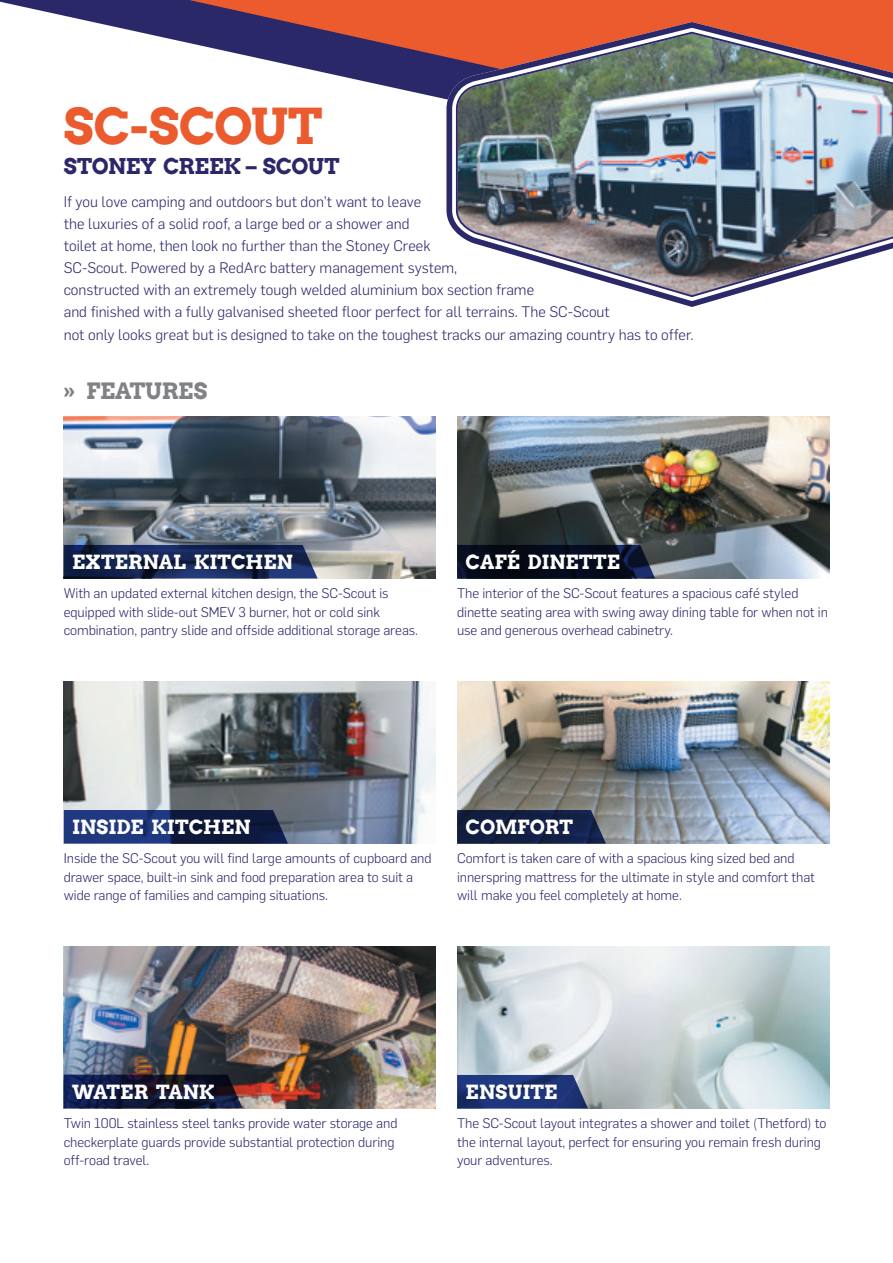
<style>
.page{position:relative;width:893px;height:1263px;background:#fff}
.page>*{position:absolute;margin:0;border:0;box-sizing:border-box;transform-origin:0 0}
.t1{font:700 49.5px "Arvo";letter-spacing:-.01em;color:#eb5b2d}
.t2{font:700 22.5px "Arvo";letter-spacing:-.01em;color:#808285}
.t3{font:700 21.75px "Arvo";letter-spacing:-.02em;color:#2b286a}
.t4{font:700 19.5px "Arvo";letter-spacing:.005em;color:#fff}
.t5{font:300 15px/22.2px "Flama";color:#2b286a}
.t6{font:300 13.65px/18.5px "Flama";letter-spacing:-.005em;color:#2b286a}
</style>
<div class="page">
<svg style="left:0;top:0;width:893px;height:98px"></svg>
<div style="left:441px;top:14px;width:452px;height:85px;background:#eb5b2d"></div>
<svg style="left:444px;top:18px;width:449px;height:289px"></svg>
<img style="left:455px;top:30px;width:438px;height:268px">
<img style="left:457px;top:682px;width:372px;height:161px">
<svg style="left:457px;top:810px;width:149px;height:34px"></svg>
<img style="left:64px;top:682px;width:372px;height:161px">
<svg style="left:64px;top:810px;width:224px;height:34px"></svg>
<img style="left:457px;top:417px;width:372px;height:161px">
<svg style="left:457px;top:545px;width:198px;height:33px"></svg>
<img style="left:457px;top:947px;width:372px;height:161px">
<svg style="left:457px;top:1075px;width:131px;height:33px"></svg>
<img style="left:64px;top:947px;width:372px;height:161px">
<svg style="left:64px;top:1074px;width:179px;height:34px"></svg>
<img style="left:64px;top:417px;width:372px;height:161px">
<svg style="left:64px;top:545px;width:254px;height:33px"></svg>
<h1 class="t1" style="left:64px;top:95px;width:261px">SC-SCOUT</h1>
<h3 class="t3" style="left:64px;top:153px;width:277px">STONEY CREEK – SCOUT</h3>
<p class="t5" style="left:64px;top:190px;width:631px">If you love camping and outdoors but don’t want to leave<br>the luxuries of a solid roof, a large bed or a shower and<br>toilet at home, then look no further than the Stoney Creek<br>SC-Scout. Powered by a RedArc battery management system,<br>constructed with an extremely tough welded aluminium box section frame<br>and finished with a fully galvanised sheeted floor perfect for all terrains. The SC-Scout<br>not only looks great but is designed to take on the toughest tracks our amazing country has to offer.</p>
<h2 class="t2" style="left:64px;top:377px;width:145px">» FEATURES</h2>
<h3 class="t4" style="left:72px;top:550px;width:222px">EXTERNAL KITCHEN</h3>
<p class="t6" style="left:64px;top:583px;width:356px">With an updated external kitchen design, the SC-Scout is equipped with slide-out SMEV 3 burner, hot or cold sink combination, pantry slide and offside additional storage areas.</p>
<h3 class="t4" style="left:466px;top:550px;width:156px">CAFÉ DINETTE</h3>
<p class="t6" style="left:457px;top:583px;width:372px">The interior of the SC-Scout features a spacious café styled dinette seating area with swing away dining table for when not in use and generous overhead cabinetry.</p>
<h3 class="t4" style="left:72px;top:815px;width:180px">INSIDE KITCHEN</h3>
<p class="t6" style="left:64px;top:848px;width:369px">Inside the SC-Scout you will find large amounts of cupboard and drawer space, built-in sink and food preparation area to suit a wide range of families and camping situations.</p>
<h3 class="t4" style="left:466px;top:815px;width:109px">COMFORT</h3>
<p class="t6" style="left:457px;top:848px;width:359px">Comfort is taken care of with a spacious king sized bed and innerspring mattress for the ultimate in style and comfort that will make you feel completely at home.</p>
<h3 class="t4" style="left:72px;top:1080px;width:144px">WATER TANK</h3>
<p class="t6" style="left:64px;top:1113px;width:335px">Twin 100L stainless steel tanks provide water storage and checkerplate guards provide substantial protection during off-road travel.</p>
<h3 class="t4" style="left:466px;top:1080px;width:93px">ENSUITE</h3>
<p class="t6" style="left:457px;top:1113px;width:371px">The SC-Scout layout integrates a shower and toilet (Thetford) to the internal layout, perfect for ensuring you remain fresh during your adventures.</p>
</div>
